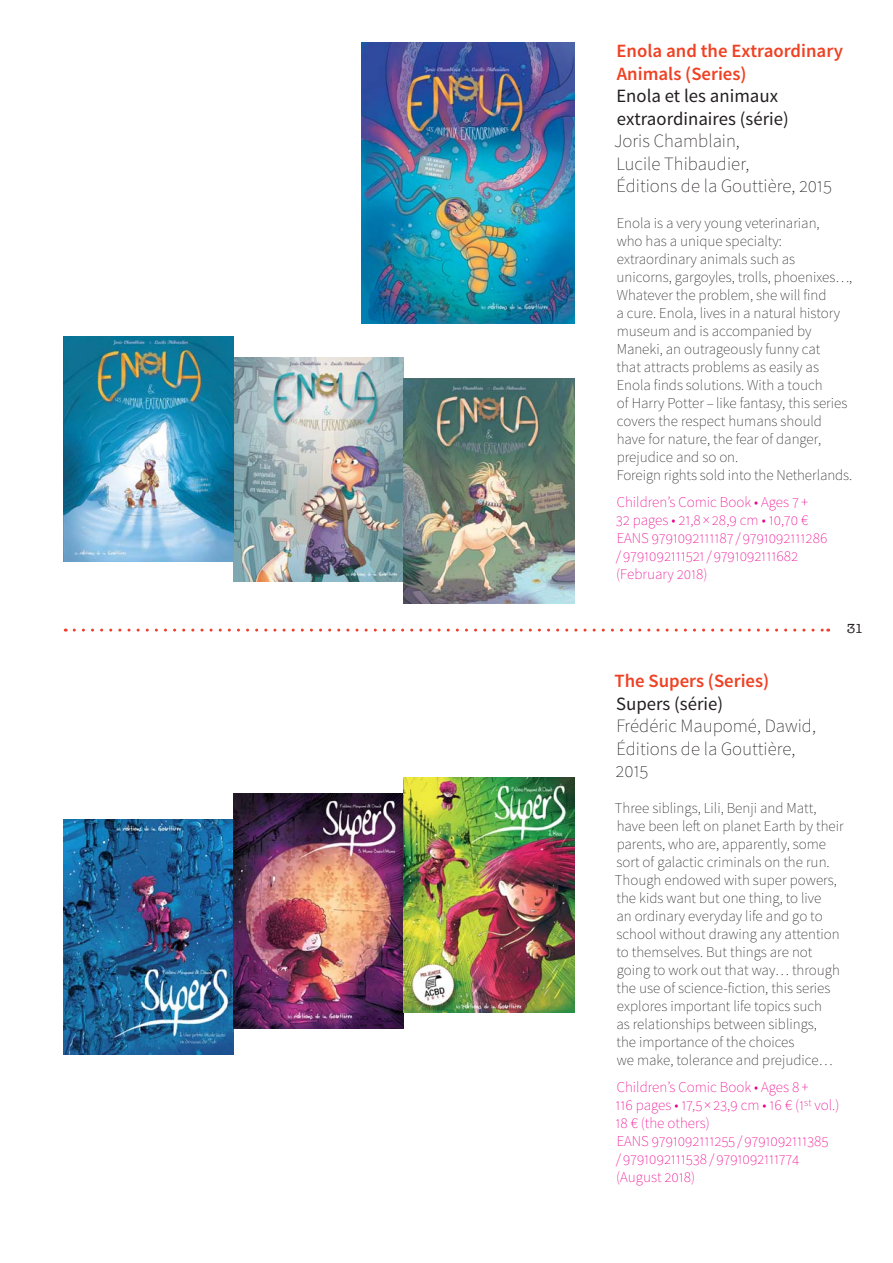
<style>
.page{position:relative;width:893px;height:1263px;background:#fff}
.page>*{position:absolute;margin:0;border:0;box-sizing:border-box;transform-origin:0 0}
.t1{font:200 18.75px/22.5px "Source Sans Pro";color:#231f20}
.t2{font:600 18.75px/22.5px "Source Sans Pro";color:#ef4123}
.t3{font:18.75px/22.5px "Source Sans Pro";color:#231f20}
.t4{font:200 15px/18px "Source Sans Pro";color:#231f20}
.t5{font:200 15px/18px "Source Sans Pro";color:#ec008c}
.t6{font:13.5px "American Typewriter";color:#231f20}
</style>
<div class="page">
<img style="left:361px;top:42px;width:213px;height:282px">
<svg style="left:74px;top:629px;width:755px;height:3px"></svg>
<img style="left:64px;top:819px;width:170px;height:236px">
<img style="left:234px;top:794px;width:170px;height:235px">
<img style="left:404px;top:777px;width:170px;height:236px">
<img style="left:234px;top:357px;width:170px;height:225px">
<img style="left:404px;top:378px;width:170px;height:226px">
<img style="left:64px;top:336px;width:170px;height:226px">
<p class="t2" style="left:616px;top:41px;width:228px">Enola and the Extraordinary<br>Animals (Series)</p>
<p class="t3" style="left:616px;top:86px;width:174px">Enola et les animaux extraordinaires (série)</p>
<p class="t1" style="left:614px;top:131px;width:219px">Joris Chamblain,<br>Lucile Thibaudier,<br>Éditions de la Gouttière, 2015</p>
<p class="t4" style="left:616px;top:216px;width:237px">Enola is a very young veterinarian,<br>who has a unique specialty: extraordinary animals such as unicorns, gargoyles, trolls, phoenixes…, Whatever the problem, she will find<br>a cure. Enola, lives in a natural history museum and is accompanied by Maneki, an outrageously funny cat<br>that attracts problems as easily as Enola finds solutions. With a touch<br>of Harry Potter – like fantasy, this series covers the respect humans should have for nature, the fear of danger, prejudice and so on.<br>Foreign rights sold into the Netherlands.</p>
<p class="t5" style="left:616px;top:495px;width:213px">Children’s Comic Book • Ages 7 +<br>32 pages • 21,8 × 28,9 cm • 10,70 €<br>EANS 9791092111187 / 9791092111286 / 9791092111521 / 9791092111682 (February 2018)</p>
<p class="t6" style="left:847px;top:621px;width:18px">31</p>
<p class="t2" style="left:614px;top:671px;width:156px">The Supers (Series)</p>
<p class="t3" style="left:616px;top:694px;width:108px">Supers (série)</p>
<p class="t1" style="left:616px;top:716px;width:202px">Frédéric Maupomé, Dawid,<br>Éditions de la Gouttière,<br>2015</p>
<p class="t4" style="left:615px;top:801px;width:230px">Three siblings, Lili, Benji and Matt, have been left on planet Earth by their parents, who are, apparently, some sort of galactic criminals on the run.<br>Though endowed with super powers, the kids want but one thing, to live<br>an ordinary everyday life and go to school without drawing any attention to themselves. But things are not going to work out that way… through the use of science-fiction, this series explores important life topics such<br>as relationships between siblings,<br>the importance of the choices<br>we make, tolerance and prejudice…</p>
<p class="t5" style="left:615px;top:1080px;width:225px">Children’s Comic Book • Ages 8 +<br>116 pages • 17,5 × 23,9 cm • 16 € (1<sup>st</sup> vol.)<br>18 € (the others)<br>EANS 9791092111255 / 9791092111385<br>/ 9791092111538 / 9791092111774 (August 2018)</p>
</div>
